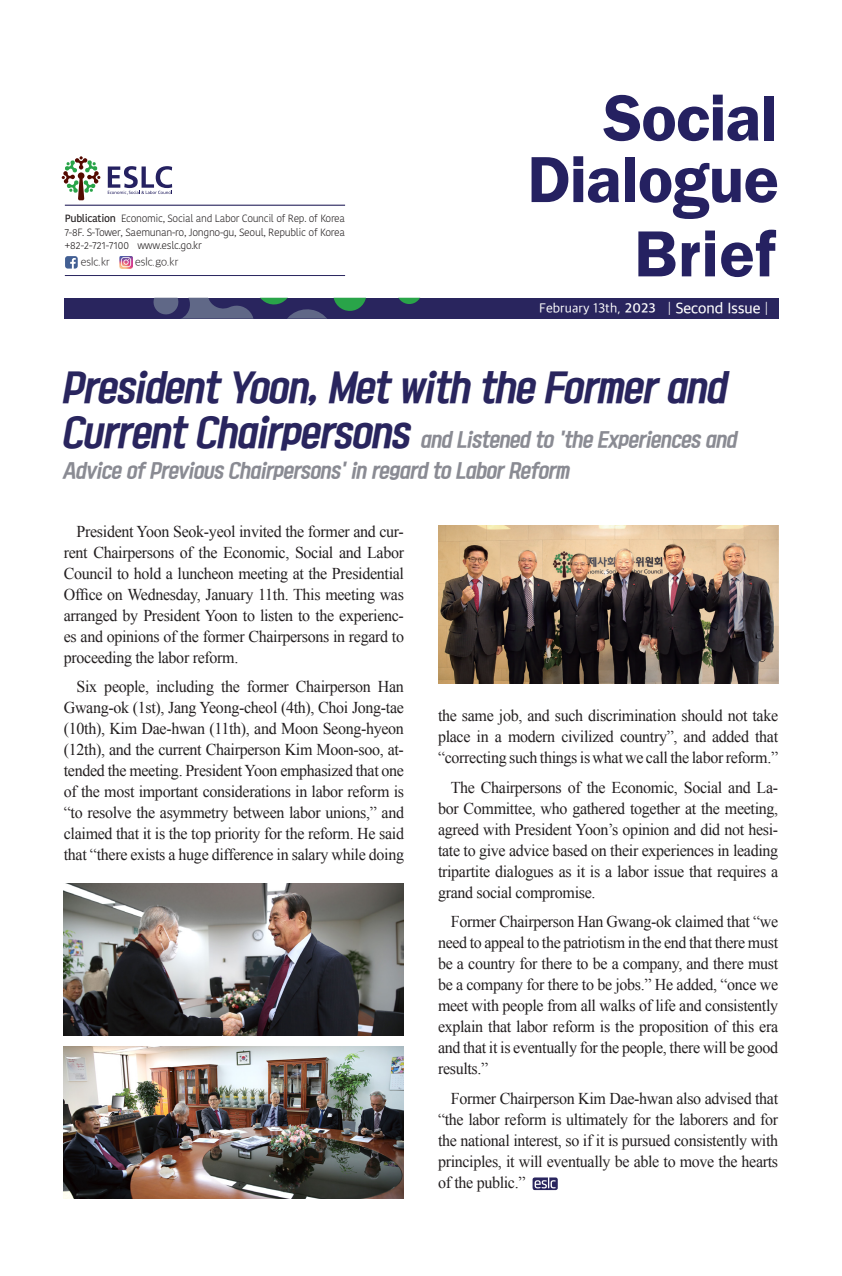
<style>
.page{position:relative;width:842px;height:1276px;background:#fff}
.page>*{position:absolute;margin:0;border:0;box-sizing:border-box;transform-origin:0 0}
.t1{font:italic 34.5px/45px "Korean YNSJG5 R";color:#29255e}
.t2{font:italic 18px/31.5px "Korean YNSJG5 R";color:#8a8b93}
.e본문{font:16.5px/21px "Times New Roman";letter-spacing:-.02em;color:#231f20;text-align:justify}
.t3{font:13.5px "Apple SD Gothic Neo";color:#fff}
.t4{font:200 11.55px "Apple SD Gothic Neo";color:#231f20}
.t5{font:300 10.5px "Kohinoor Telugu";letter-spacing:-.03em;color:#231f20}
.s1{font-weight:500}
.s2{font-weight:600}
.s3{font-weight:200;font-size:15.75px}
.s4{font-weight:500;font-size:15.75px}
</style>
<div class="page">
<div style="left:64px;top:298px;width:714px;height:21px;background:#29255e"></div>
<svg style="left:153px;top:298px;width:267px;height:21px"></svg>
<svg style="left:65px;top:256px;width:13px;height:12px"></svg>
<svg style="left:119px;top:256px;width:13px;height:13px"></svg>
<svg style="left:62px;top:156px;width:38px;height:44px"></svg>
<svg style="left:108px;top:166px;width:65px;height:29px"></svg>
<hr style="left:65px;top:205px;width:280px;height:1px;background:#29255e">
<hr style="left:65px;top:275px;width:280px;height:1px;background:#29255e">
<svg style="left:603px;top:95px;width:155px;height:46px"></svg>
<div style="left:764px;top:96px;width:10px;height:44px;background:#252161"></div>
<svg style="left:531px;top:156px;width:88px;height:47px"></svg>
<div style="left:625px;top:157px;width:10px;height:45px;background:#252161"></div>
<svg style="left:640px;top:163px;width:137px;height:56px"></svg>
<svg style="left:638px;top:231px;width:37px;height:45px"></svg>
<svg style="left:682px;top:230px;width:33px;height:46px"></svg>
<svg style="left:721px;top:230px;width:55px;height:47px"></svg>
<svg style="left:533px;top:1177px;width:25px;height:13px"></svg>
<svg style="left:535px;top:1177px;width:21px;height:11px"></svg>
<img style="left:438px;top:525px;width:340px;height:158px">
<img style="left:64px;top:883px;width:340px;height:152px">
<img style="left:64px;top:1047px;width:340px;height:151px">
<p class="t5" style="left:65px;top:212px;width:282px"><span class="s1">Publication</span> Economic, Social and Labor Council of Rep. of Korea</p>
<p class="t5" style="left:65px;top:226px;width:282px">7-8F. S-Tower, Saemunan-ro, Jongno-gu, Seoul, Republic of Korea</p>
<p class="t5" style="left:65px;top:240px;width:138px">+82-2-721-7100 www.eslc.go.kr</p>
<p class="t4" style="left:81px;top:256px;width:31px">eslc.kr</p>
<p class="t4" style="left:135px;top:256px;width:45px">eslc.go.kr</p>
<p class="t3" style="left:539px;top:301px;width:231px">February 13th, <span class="s2">2023</span> <span class="s3">|</span> <span class="s4">Second Issue</span> <span class="s3">|</span></p>
<p class="t1" style="left:62px;top:365px;width:673px">President Yoon, Met with the Former and<br>Current Chairpersons</p>
<p class="t2" style="left:63px;top:424px;width:679px;text-indent:358px">and Listened to 'the Experiences and<br>Advice of Previous Chairpersons' in regard to Labor Reform</p>
<p class="e본문" style="left:64px;top:520px;width:342px;text-indent:13px">President Yoon Seok-yeol invited the former and cur&shy;rent Chairpersons of the Economic, Social and Labor Council to hold a luncheon meeting at the Presidential Office on Wednesday, January 11th. This meeting was arranged by President Yoon to listen to the experienc&shy;es and opinions of the former Chairpersons in regard to proceeding the labor reform.</p>
<p class="e본문" style="left:64px;top:676px;width:342px;text-indent:13px">Six people, including the former Chairperson Han Gwang-ok (1st), Jang Yeong-cheol (4th), Choi Jong-tae (10th), Kim Dae-hwan (11th), and Moon Seong-hyeon (12th), and the current Chairperson Kim Moon-soo, at&shy;tended the meeting. President Yoon emphasized that one of the most important considerations in labor reform is “to resolve the asymmetry between labor unions,” and claimed that it is the top priority for the reform. He said that “there exists a huge difference in salary while doing</p>
<p class="e본문" style="left:438px;top:705px;width:342px">the same job, and such discrimination should not take place in a modern civilized country”, and added that “correcting such things is what we call the labor reform.”</p>
<p class="e본문" style="left:438px;top:776px;width:342px;text-indent:13px">The Chairpersons of the Economic, Social and La&shy;bor Committee, who gathered together at the meeting, agreed with President Yoon’s opinion and did not hesi&shy;tate to give advice based on their experiences in leading tripartite dialogues as it is a labor issue that requires a grand social compromise.</p>
<p class="e본문" style="left:438px;top:911px;width:342px;text-indent:13px">Former Chairperson Han Gwang-ok claimed that “we need to appeal to the patriotism in the end that there must be a country for there to be a company, and there must be a company for there to be jobs.” He added, “once we meet with people from all walks of life and consistently explain that labor reform is the proposition of this era and that it is eventually for the people, there will be good results.”</p>
<p class="e본문" style="left:438px;top:1087px;width:342px;text-indent:13px">Former Chairperson Kim Dae-hwan also advised that “the labor reform is ultimately for the laborers and for the national interest, so if it is pursued consistently with principles, it will eventually be able to move the hearts of the public.”</p>
</div>
